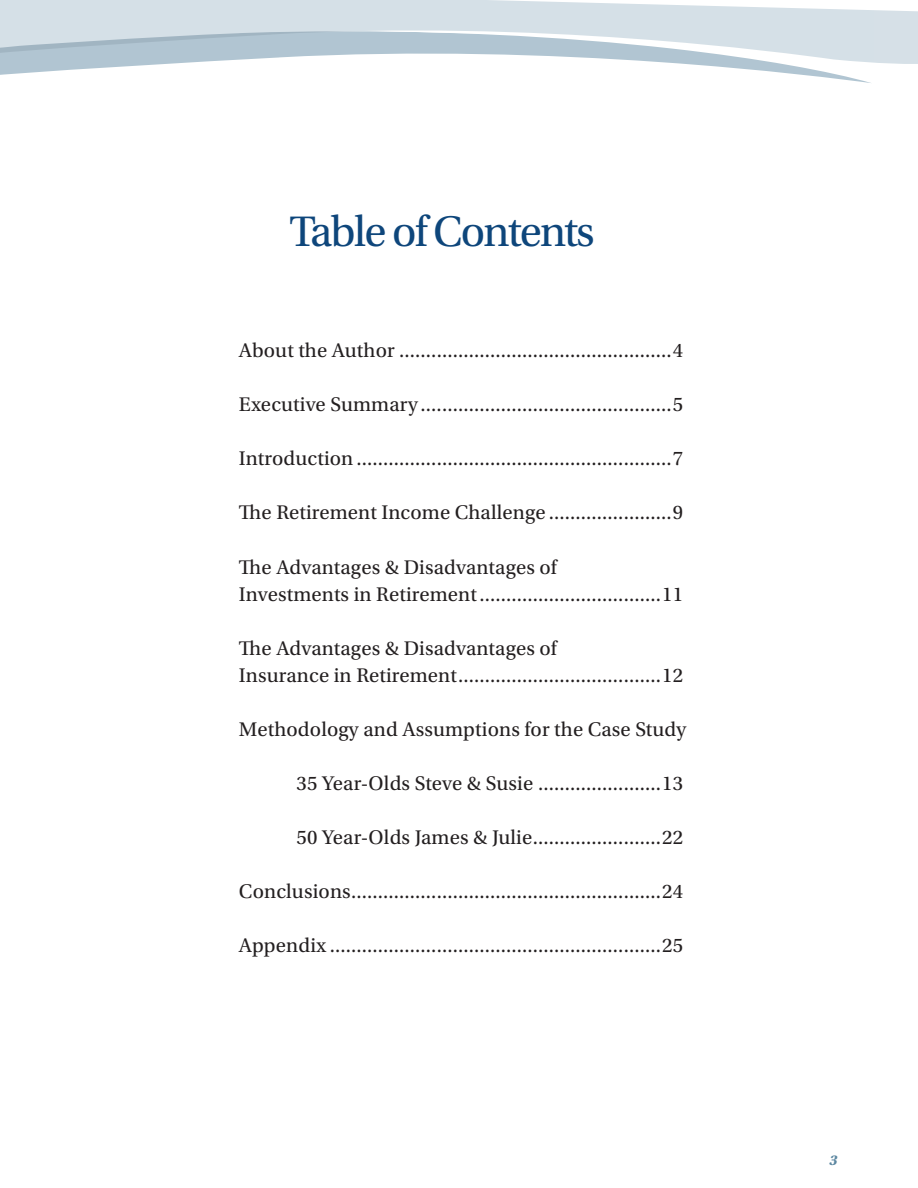
<style>
.page{position:relative;width:918px;height:1188px;background:#fff}
.page>*{position:absolute;margin:0;border:0;box-sizing:border-box;transform-origin:0 0}
.t1{font:45px "Utopia Std";letter-spacing:-.04em;color:#0e467b}
.Body{font:20.85px/27.3px "Utopia Std";letter-spacing:.005em;color:#231f20}
.t2{font:italic 700 15px "Utopia Std";color:#5c87a1}
</style>
<div class="page">
<div style="left:873px;top:10px;width:45px;height:54px;background:#d6e0e7"></div>
<svg style="left:0;top:0;width:873px;height:83px"></svg>
<p class="t1" style="left:289px;top:207px;width:307px">Table of Contents</p>
<p class="Body" style="left:239px;top:337px;width:446px">About the Author ...................................................4</p>
<p class="Body" style="left:239px;top:391px;width:446px">Executive Summary ...............................................5</p>
<p class="Body" style="left:239px;top:445px;width:446px">Introduction ...........................................................7</p>
<p class="Body" style="left:239px;top:499px;width:446px">The Retirement Income Challenge .......................9</p>
<p class="Body" style="left:239px;top:553px;width:446px">The Advantages &amp; Disadvantages of<br>Investments in Retirement..................................11</p>
<p class="Body" style="left:239px;top:635px;width:446px">The Advantages &amp; Disadvantages of<br>Insurance in Retirement......................................12</p>
<p class="Body" style="left:239px;top:716px;width:449px">Methodology and Assumptions for the Case Study</p>
<p class="Body" style="left:297px;top:770px;width:388px">35 Year-Olds Steve &amp; Susie .......................13</p>
<p class="Body" style="left:297px;top:824px;width:388px">50 Year-Olds James &amp; Julie........................22</p>
<p class="Body" style="left:239px;top:878px;width:446px">Conclusions..........................................................24</p>
<p class="Body" style="left:239px;top:932px;width:446px">Appendix ..............................................................25</p>
<p class="t2" style="left:829px;top:1151px;width:13px">3</p>
</div>
